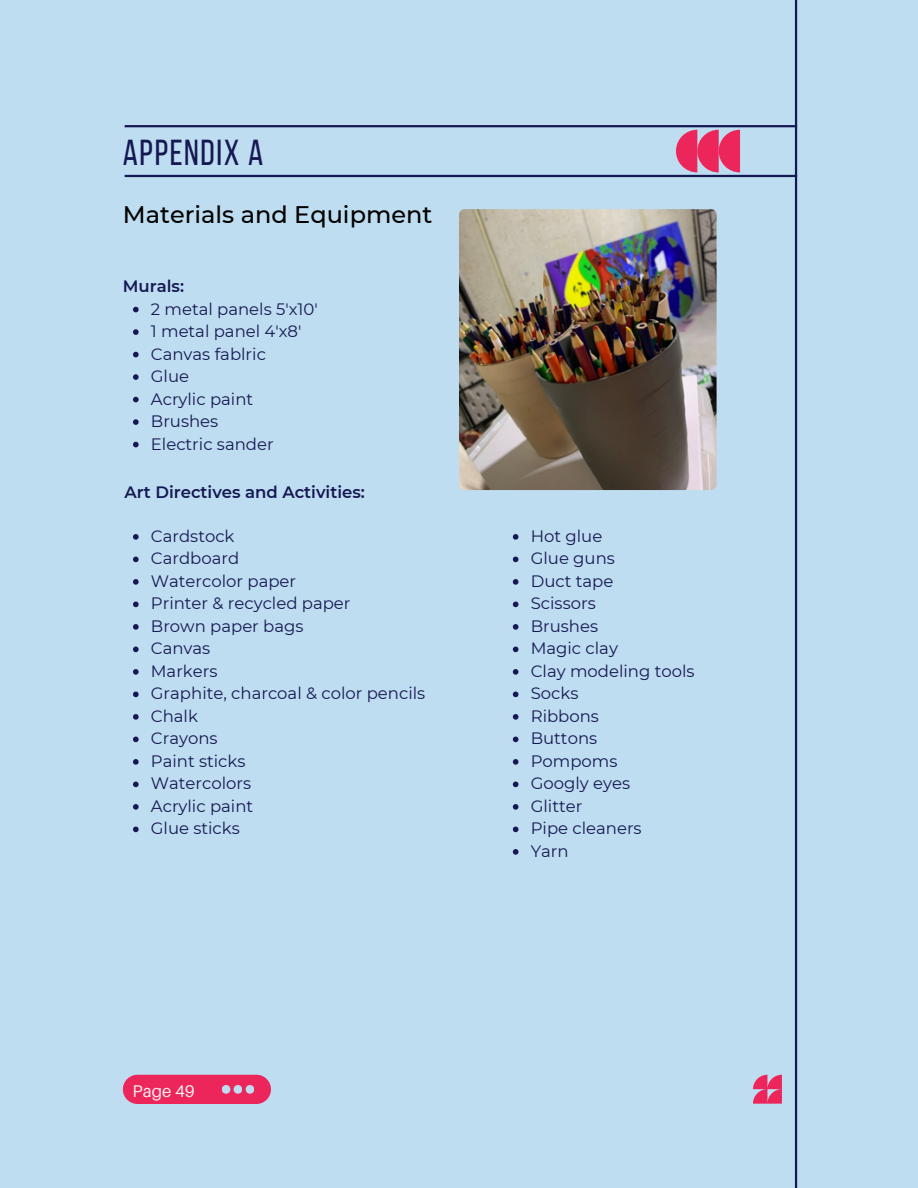
<style>
.page{position:relative;width:918px;height:1188px;background:#beddf0}
.page>*{position:absolute;margin:0;border:0;box-sizing:border-box;transform-origin:0 0}
.t1{font:36px "Bebas Neue";letter-spacing:.045em;color:#161853}
.t2{font:500 24px "Montserrat";color:#000}
.t3{font:16.95px "Aileron";color:#faedf0}
.t4{font:16.5px "Montserrat";color:#161853}
.t5{font:600 16.5px "Montserrat";color:#161853}
</style>
<div class="page">
<hr style="left:795px;top:0;width:2px;height:1188px;background:#161853">
<div style="left:123px;top:1075px;width:148px;height:29px;background:#ec255a;border-radius:15px"></div>
<svg style="left:222px;top:1085px;width:32px;height:9px"></svg>
<svg style="left:676px;top:130px;width:64px;height:42px"></svg>
<svg style="left:753px;top:1075px;width:29px;height:29px"></svg>
<img style="left:459px;top:209px;width:258px;height:281px;border-radius:6px">
<svg style="left:133px;top:307px;width:6px;height:5px"></svg>
<svg style="left:133px;top:329px;width:6px;height:6px"></svg>
<svg style="left:133px;top:352px;width:6px;height:5px"></svg>
<svg style="left:133px;top:374px;width:6px;height:6px"></svg>
<svg style="left:133px;top:397px;width:6px;height:5px"></svg>
<svg style="left:133px;top:419px;width:6px;height:6px"></svg>
<svg style="left:133px;top:442px;width:6px;height:5px"></svg>
<svg style="left:513px;top:534px;width:5px;height:6px"></svg>
<svg style="left:513px;top:557px;width:5px;height:5px"></svg>
<svg style="left:513px;top:579px;width:5px;height:6px"></svg>
<svg style="left:513px;top:602px;width:5px;height:5px"></svg>
<svg style="left:513px;top:624px;width:5px;height:6px"></svg>
<svg style="left:513px;top:647px;width:5px;height:5px"></svg>
<svg style="left:513px;top:669px;width:5px;height:6px"></svg>
<svg style="left:513px;top:692px;width:5px;height:5px"></svg>
<svg style="left:513px;top:714px;width:5px;height:6px"></svg>
<svg style="left:513px;top:737px;width:5px;height:5px"></svg>
<svg style="left:513px;top:759px;width:5px;height:6px"></svg>
<svg style="left:513px;top:782px;width:5px;height:5px"></svg>
<svg style="left:513px;top:804px;width:5px;height:6px"></svg>
<svg style="left:513px;top:827px;width:5px;height:5px"></svg>
<svg style="left:513px;top:849px;width:5px;height:6px"></svg>
<svg style="left:133px;top:534px;width:6px;height:6px"></svg>
<svg style="left:133px;top:557px;width:6px;height:5px"></svg>
<svg style="left:133px;top:579px;width:6px;height:6px"></svg>
<svg style="left:133px;top:602px;width:6px;height:5px"></svg>
<svg style="left:133px;top:624px;width:6px;height:6px"></svg>
<svg style="left:133px;top:647px;width:6px;height:5px"></svg>
<svg style="left:133px;top:669px;width:6px;height:6px"></svg>
<svg style="left:133px;top:692px;width:6px;height:5px"></svg>
<svg style="left:133px;top:714px;width:6px;height:6px"></svg>
<svg style="left:133px;top:737px;width:6px;height:5px"></svg>
<svg style="left:133px;top:759px;width:6px;height:6px"></svg>
<svg style="left:133px;top:782px;width:6px;height:5px"></svg>
<svg style="left:133px;top:804px;width:6px;height:6px"></svg>
<svg style="left:133px;top:827px;width:6px;height:5px"></svg>
<hr style="left:125px;top:175px;width:672px;height:2px;background:#161853">
<hr style="left:125px;top:125px;width:672px;height:2px;background:#161853">
<p class="t1" style="left:123px;top:138px;width:142px">APPENDIX A</p>
<p class="t2" style="left:123px;top:200px;width:311px">Materials and Equipment</p>
<p class="t5" style="left:123px;top:276px;width:63px">Murals:</p>
<p class="t4" style="left:151px;top:299px;width:168px">2 metal panels 5'x10'</p>
<p class="t4" style="left:151px;top:321px;width:152px">1 metal panel 4'x8'</p>
<p class="t4" style="left:151px;top:344px;width:117px">Canvas fablric</p>
<p class="t4" style="left:151px;top:366px;width:40px">Glue</p>
<p class="t4" style="left:151px;top:389px;width:104px">Acrylic paint</p>
<p class="t4" style="left:151px;top:411px;width:69px">Brushes</p>
<p class="t4" style="left:151px;top:434px;width:124px">Electric sander</p>
<p class="t5" style="left:125px;top:482px;width:242px">Art Directives and Activities:</p>
<p class="t4" style="left:151px;top:526px;width:85px">Cardstock</p>
<p class="t4" style="left:151px;top:548px;width:90px">Cardboard</p>
<p class="t4" style="left:151px;top:571px;width:147px">Watercolor paper</p>
<p class="t4" style="left:151px;top:593px;width:201px">Printer &amp; recycled paper</p>
<p class="t4" style="left:151px;top:616px;width:154px">Brown paper bags</p>
<p class="t4" style="left:151px;top:638px;width:61px">Canvas</p>
<p class="t4" style="left:151px;top:661px;width:68px">Markers</p>
<p class="t4" style="left:151px;top:683px;width:276px">Graphite, charcoal &amp; color pencils</p>
<p class="t4" style="left:151px;top:706px;width:49px">Chalk</p>
<p class="t4" style="left:151px;top:728px;width:68px">Crayons</p>
<p class="t4" style="left:151px;top:751px;width:96px">Paint sticks</p>
<p class="t4" style="left:151px;top:773px;width:102px">Watercolors</p>
<p class="t4" style="left:151px;top:796px;width:104px">Acrylic paint</p>
<p class="t4" style="left:151px;top:818px;width:91px">Glue sticks</p>
<p class="t3" style="left:133px;top:1081px;width:64px">Page 49</p>
<p class="t4" style="left:531px;top:526px;width:73px">Hot glue</p>
<p class="t4" style="left:531px;top:548px;width:86px">Glue guns</p>
<p class="t4" style="left:531px;top:571px;width:84px">Duct tape</p>
<p class="t4" style="left:531px;top:593px;width:66px">Scissors</p>
<p class="t4" style="left:531px;top:616px;width:69px">Brushes</p>
<p class="t4" style="left:531px;top:638px;width:89px">Magic clay</p>
<p class="t4" style="left:531px;top:661px;width:165px">Clay modeling tools</p>
<p class="t4" style="left:531px;top:683px;width:49px">Socks</p>
<p class="t4" style="left:531px;top:706px;width:70px">Ribbons</p>
<p class="t4" style="left:531px;top:728px;width:68px">Buttons</p>
<p class="t4" style="left:531px;top:751px;width:88px">Pompoms</p>
<p class="t4" style="left:531px;top:773px;width:101px">Googly eyes</p>
<p class="t4" style="left:531px;top:796px;width:53px">Glitter</p>
<p class="t4" style="left:531px;top:818px;width:112px">Pipe cleaners</p>
<p class="t4" style="left:531px;top:841px;width:39px">Yarn</p>
</div>
